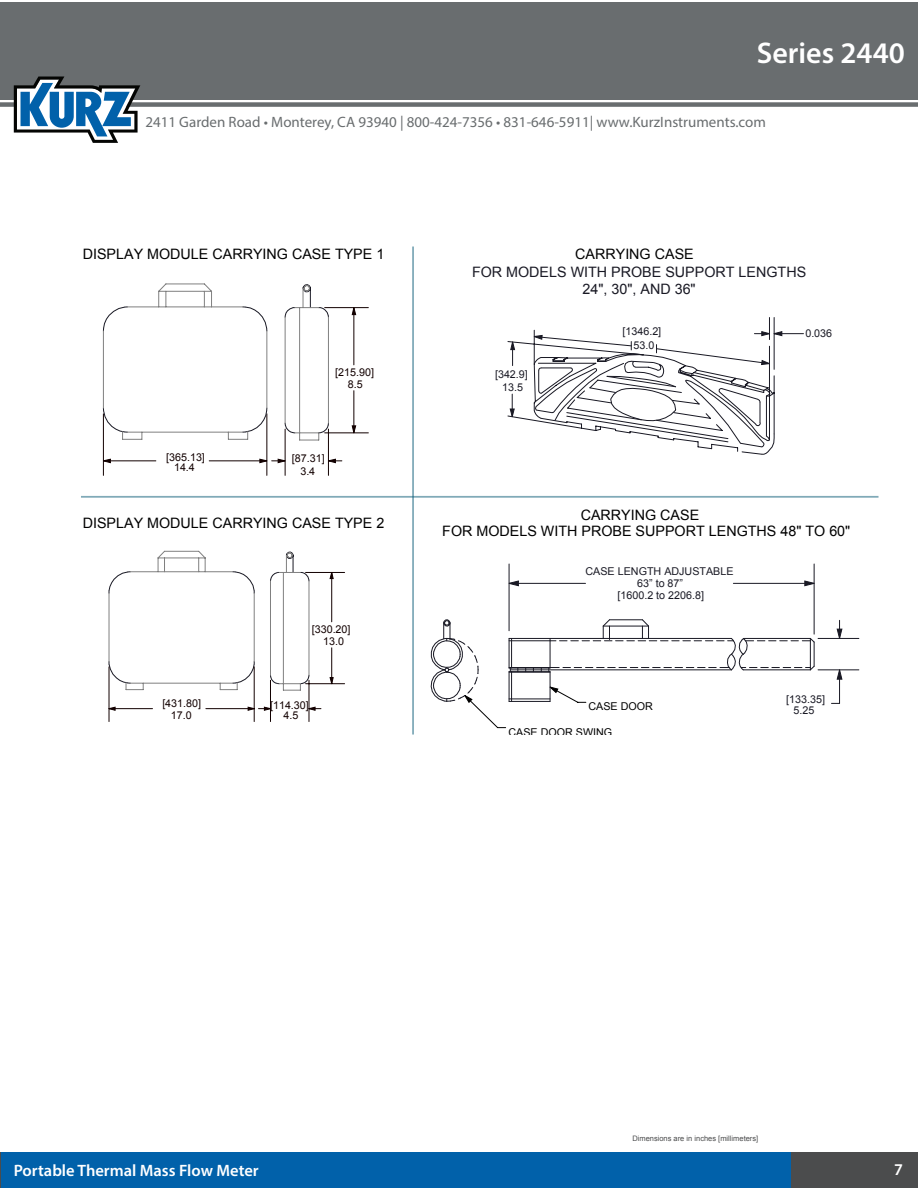
<style>
.page{position:relative;width:918px;height:1188px;background:#fff}
.page>*{position:absolute;margin:0;border:0;box-sizing:border-box;transform-origin:0 0}
.Header_productName_w{font:600 30px "Myriad Pro";color:#fff}
.t1{font:600 16.5px "Myriad Pro";color:#fff}
.t2{font:15px "Myriad Pro";color:#696d6f}
.t3{font:14.4px "Arial";color:#010000}
.t4{font:14.4px/17.2px "Arial";color:#191924;text-align:center}
.t5{font:10.8px/12px "Arial";color:#191924;text-align:center}
.t6{font:10.8px/10.5px "Arial";color:#120000;text-align:center}
.t7{font:10.8px "Arial";color:#010000}
.Outline_key{font:7.5px "Arial";color:#4b4c4d}
</style>
<div class="page">
<div style="left:0;top:1152px;width:791px;height:36px;background:#0161aa"></div>
<div style="left:791px;top:1152px;width:127px;height:36px;background:#4b4c4d"></div>
<hr style="left:0;top:1152px;width:1px;height:36px;background:#4b4c4d">
<div style="left:0;top:2px;width:918px;height:97px;background:#696d6f"></div>
<svg style="left:0;top:77px;width:918px;height:66px"></svg>
<svg style="left:507px;top:318px;width:296px;height:137px"></svg>
<hr style="left:839px;top:670px;width:1px;height:33px;background:#191924">
<hr style="left:818px;top:669px;width:41px;height:1px;background:#191924">
<hr style="left:818px;top:638px;width:41px;height:1px;background:#191924">
<hr style="left:733px;top:583px;width:81px;height:1px;background:#191924">
<hr style="left:509px;top:583px;width:77px;height:1px;background:#191924">
<hr style="left:814px;top:564px;width:1px;height:70px;background:#191924">
<hr style="left:509px;top:564px;width:1px;height:67px;background:#191924">
<svg style="left:430px;top:618px;width:385px;height:111px"></svg>
<svg style="left:836px;top:669px;width:7px;height:11px"></svg>
<svg style="left:836px;top:620px;width:7px;height:18px"></svg>
<svg style="left:804px;top:580px;width:11px;height:7px"></svg>
<svg style="left:508px;top:580px;width:11px;height:7px"></svg>
<hr style="left:109px;top:667px;width:1px;height:55px;background:#120000">
<hr style="left:254px;top:667px;width:1px;height:55px;background:#120000">
<hr style="left:270px;top:680px;width:1px;height:42px;background:#120000">
<hr style="left:309px;top:680px;width:1px;height:42px;background:#120000">
<hr style="left:306px;top:572px;width:39px;height:1px;background:#120000">
<hr style="left:306px;top:683px;width:39px;height:1px;background:#120000">
<svg style="left:108px;top:550px;width:226px;height:161px"></svg>
<hr style="left:353px;top:391px;width:1px;height:42px;background:#120000">
<hr style="left:353px;top:308px;width:1px;height:57px;background:#120000">
<hr style="left:325px;top:432px;width:43px;height:1px;background:#120000">
<hr style="left:325px;top:307px;width:43px;height:1px;background:#120000">
<hr style="left:328px;top:429px;width:1px;height:46px;background:#120000">
<hr style="left:285px;top:429px;width:1px;height:46px;background:#120000">
<hr style="left:209px;top:460px;width:58px;height:1px;background:#120000">
<hr style="left:103px;top:460px;width:53px;height:1px;background:#120000">
<hr style="left:266px;top:414px;width:1px;height:61px;background:#120000">
<hr style="left:103px;top:414px;width:1px;height:61px;background:#120000">
<svg style="left:102px;top:283px;width:227px;height:158px"></svg>
<svg style="left:351px;top:425px;width:6px;height:9px"></svg>
<svg style="left:351px;top:307px;width:6px;height:9px"></svg>
<svg style="left:327px;top:458px;width:15px;height:6px"></svg>
<svg style="left:259px;top:458px;width:27px;height:6px"></svg>
<svg style="left:102px;top:458px;width:9px;height:6px"></svg>
<hr style="left:412px;top:247px;width:2px;height:487px;background:#005572">
<hr style="left:81px;top:496px;width:798px;height:2px;background:#005572">
<p class="Header_productName_w" style="left:757px;top:34px;width:150px">Series 2440</p>
<p class="t2" style="left:145px;top:112px;width:622px">2411 Garden Road • Monterey, CA 93940 | 800-424-7356 • 831-646-5911| www.KurzInstruments.com</p>
<p class="t3" style="left:83px;top:245px;width:303px">DISPLAY MODULE CARRYING CASE TYPE 1</p>
<p class="t3" style="left:575px;top:245px;width:120px">CARRYING CASE</p>
<p class="t6" style="left:335px;top:366px;width:40px;line-height:12.3px">[215.90]<br>8.5</p>
<p class="t6" style="left:166px;top:452px;width:40px">[365.13]<br>14.4</p>
<p class="t6" style="left:292px;top:451px;width:34px;line-height:13.5px">[87.31]<br>3.4</p>
<p class="t3" style="left:83px;top:513px;width:303px">DISPLAY MODULE CARRYING CASE TYPE 2</p>
<p class="t6" style="left:312px;top:623px;width:40px;line-height:12.3px">[330.20]<br>13.0</p>
<p class="t6" style="left:162px;top:698px;width:40px;line-height:11.7px">[431.80]<br>17.0</p>
<p class="t6" style="left:270px;top:700px;width:40px">[114.30]<br>4.5</p>
<p class="t4" style="left:472px;top:263px;width:336px">FOR MODELS WITH PROBE SUPPORT LENGTHS<br>24", 30", AND 36"</p>
<p class="t5" style="left:622px;top:324px;width:40px;line-height:14.1px">[1346.2]<br>53.0</p>
<p class="t5" style="left:495px;top:368px;width:34px;line-height:13.2px">[342.9]<br>13.5</p>
<p class="t5" style="left:805px;top:328px;width:28px">0.036</p>
<p class="t3" style="left:581px;top:506px;width:120px">CARRYING CASE</p>
<p class="t3" style="left:442px;top:522px;width:410px">FOR MODELS WITH PROBE SUPPORT LENGTHS 48" TO 60"</p>
<p class="t5" style="left:586px;top:565px;width:150px">CASE LENGTH ADJUSTABLE<br>63” to 87”<br>[1600.2 to 2206.8]</p>
<p class="t5" style="left:786px;top:693px;width:40px">[133.35]</p>
<p class="t7" style="left:589px;top:699px;width:66px">CASE DOOR</p>
<p class="t5" style="left:793px;top:704px;width:22px">5.25</p>
<p class="t7" style="left:508px;top:725px;width:105px">CASE DOOR SWING</p>
<p class="Outline_key" style="left:632px;top:1133px;width:127px">Dimensions are in inches [millimeters]</p>
<p class="t1" style="left:14px;top:1160px;width:246px">Portable Thermal Mass Flow Meter</p>
<p class="t1" style="left:894px;top:1158px;width:10px">7</p>
</div>
